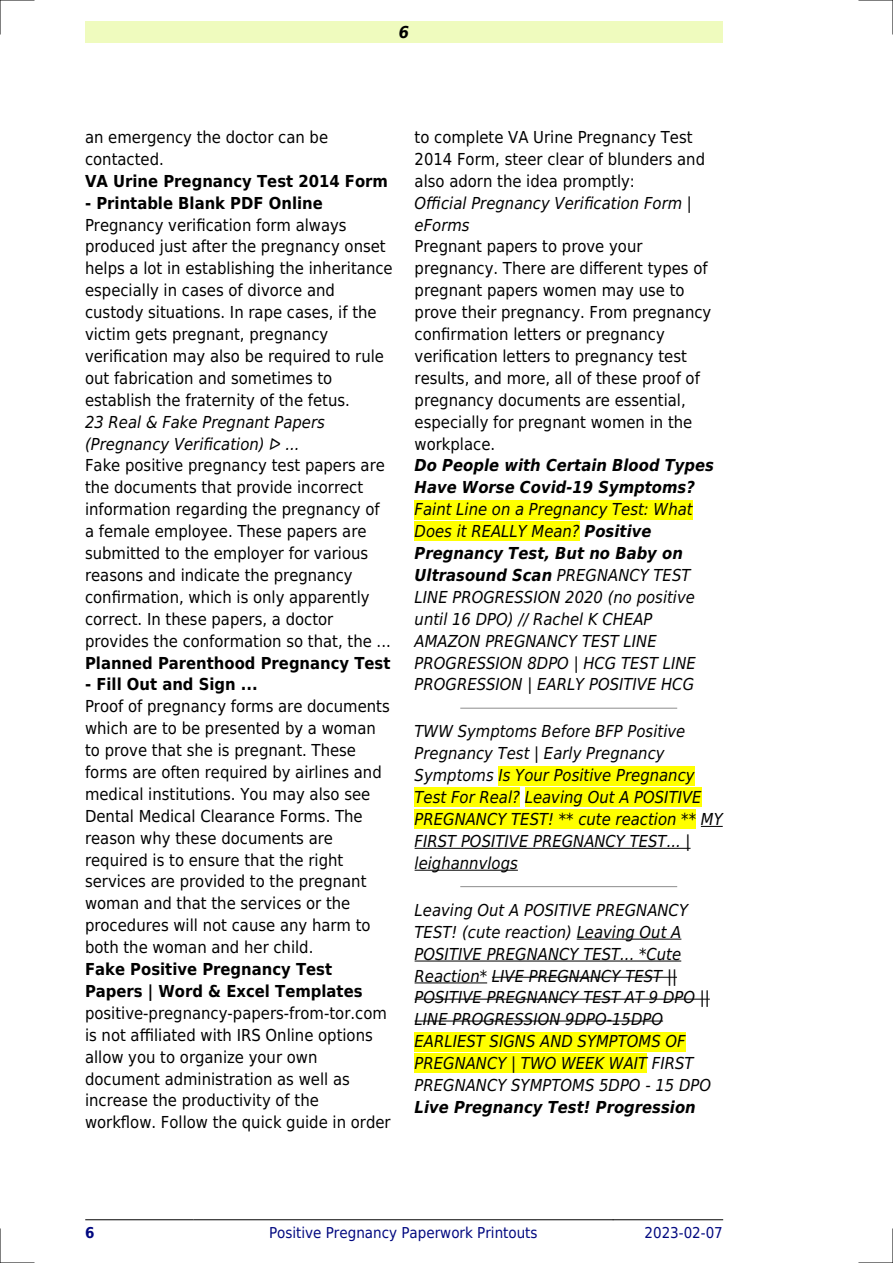
<style>
.page{position:relative;width:893px;height:1263px;background:#fff}
.page>*{position:absolute;margin:0;border:0;box-sizing:border-box;transform-origin:0 0}
.t1{font:16.5px/21.9px "DejaVu Sans Condensed";color:#000}
.t2{font:italic 16.5px/21.9px "DejaVu Sans Condensed";color:#000}
.t3{font:700 16.5px/21.9px "DejaVu Sans Condensed";color:#000}
.t4{font:italic 700 16.5px/21.9px "DejaVu Sans Condensed";color:#000}
.t5{font:15px "DejaVu Sans Condensed";color:#000880}
.t6{font:700 15px "DejaVu Sans Condensed";color:#000880}
.s1{font-weight:700}
</style>
<div class="page">
<div style="left:85px;top:21px;width:638px;height:22px;background:#effbbe"></div>
<hr style="left:85px;top:1219px;width:108px;height:1px;background:#000">
<hr style="left:194px;top:1219px;width:419px;height:1px;background:#000">
<hr style="left:613px;top:1219px;width:110px;height:1px;background:#000">
<div style="left:415px;top:500px;width:278px;height:19px;background:#ff0"></div>
<div style="left:415px;top:522px;width:165px;height:19px;background:#ff0"></div>
<hr style="left:461px;top:708px;width:216px;height:1px;background:#999">
<div style="left:498px;top:766px;width:197px;height:19px;background:#ff0"></div>
<div style="left:415px;top:788px;width:105px;height:19px;background:#ff0"></div>
<div style="left:525px;top:788px;width:177px;height:19px;background:#ff0"></div>
<div style="left:415px;top:810px;width:281px;height:19px;background:#ff0"></div>
<svg style="left:701px;top:826px;width:22px;height:1px"></svg>
<hr style="left:415px;top:848px;width:275px;height:1px;background:#000">
<hr style="left:415px;top:870px;width:103px;height:1px;background:#000">
<hr style="left:461px;top:886px;width:216px;height:1px;background:#999">
<hr style="left:577px;top:939px;width:104px;height:1px;background:#000">
<hr style="left:415px;top:961px;width:266px;height:1px;background:#000">
<hr style="left:415px;top:982px;width:72px;height:1px;background:#000">
<hr style="left:492px;top:977px;width:185px;height:1px;background:#000">
<hr style="left:415px;top:999px;width:295px;height:1px;background:#000">
<hr style="left:415px;top:1021px;width:248px;height:1px;background:#000">
<div style="left:415px;top:1032px;width:271px;height:19px;background:#ff0"></div>
<div style="left:415px;top:1054px;width:232px;height:19px;background:#ff0"></div>
<hr style="left:0;top:0;width:34px;height:1px;background:#000">
<hr style="left:859px;top:0;width:34px;height:1px;background:#000">
<hr style="left:0;top:1262px;width:34px;height:1px;background:#000">
<hr style="left:859px;top:1262px;width:34px;height:1px;background:#000">
<hr style="left:0;top:0;width:1px;height:34px;background:#000">
<hr style="left:0;top:1229px;width:1px;height:34px;background:#000">
<hr style="left:892px;top:0;width:1px;height:34px;background:#000">
<hr style="left:892px;top:1229px;width:1px;height:34px;background:#000">
<p class="t4" style="left:399px;top:21px;width:12px">6</p>
<p class="t1" style="left:85px;top:126px;width:245px">an emergency the doctor can be contacted.</p>
<p class="t3" style="left:85px;top:170px;width:305px">VA Urine Pregnancy Test 2014 Form</p>
<p class="t3" style="left:85px;top:192px;width:239px">- Printable Blank PDF Online</p>
<p class="t1" style="left:85px;top:214px;width:309px">Pregnancy verification form always produced just after the pregnancy onset helps a lot in establishing the inheritance especially in cases of divorce and custody situations. In rape cases, if the victim gets pregnant, pregnancy verification may also be required to rule out fabrication and sometimes to establish the fraternity of the fetus.</p>
<p class="t2" style="left:85px;top:411px;width:241px">23 Real &amp; Fake Pregnant Papers (Pregnancy Verification)</p>
<p class="t2" style="left:285px;top:433px;width:16px">...</p>
<p class="t1" style="left:85px;top:455px;width:307px">Fake positive pregnancy test papers are the documents that provide incorrect information regarding the pregnancy of a female employee. These papers are submitted to the employer for various reasons and indicate the pregnancy confirmation, which is only apparently correct. In these papers, a doctor provides the conformation so that, the ...</p>
<p class="t3" style="left:85px;top:652px;width:307px">Planned Parenthood Pregnancy Test</p>
<p class="t3" style="left:85px;top:674px;width:174px">- Fill Out and Sign ...</p>
<p class="t1" style="left:85px;top:696px;width:306px">Proof of pregnancy forms are documents which are to be presented by a woman to prove that she is pregnant. These forms are often required by airlines and medical institutions. You may also see Dental Medical Clearance Forms. The reason why these documents are required is to ensure that the right services are provided to the pregnant woman and that the services or the procedures will not cause any harm to both the woman and her child.</p>
<p class="t3" style="left:85px;top:958px;width:279px">Fake Positive Pregnancy Test<br>Papers | Word &amp; Excel Templates</p>
<p class="t1" style="left:85px;top:1002px;width:307px">positive-pregnancy-papers-from-tor.com is not affiliated with IRS Online options allow you to organize your own document administration as well as increase the productivity of the workflow. Follow the quick guide in order</p>
<p class="t1" style="left:415px;top:126px;width:292px">to complete VA Urine Pregnancy Test<br>2014 Form, steer clear of blunders and also adorn the idea promptly:</p>
<p class="t2" style="left:415px;top:192px;width:279px">Official Pregnancy Verification Form | eForms</p>
<p class="t1" style="left:415px;top:236px;width:298px">Pregnant papers to prove your pregnancy. There are different types of pregnant papers women may use to prove their pregnancy. From pregnancy confirmation letters or pregnancy verification letters to pregnancy test results, and more, all of these proof of pregnancy documents are essential, especially for pregnant women in the workplace.</p>
<p class="t4" style="left:415px;top:455px;width:301px">Do People with Certain Blood Types<br>Have Worse Covid-19 Symptoms?</p>
<p class="t2" style="left:415px;top:498px;width:283px">Faint Line on a Pregnancy Test: What<br>Does it REALLY Mean? <span class="s1">Positive<br>Pregnancy Test, But no Baby on<br>Ultrasound Scan</span> PREGNANCY TEST<br>LINE PROGRESSION 2020 (no positive until 16 DPO) // Rachel K CHEAP<br>AMAZON PREGNANCY TEST LINE<br>PROGRESSION 8DPO | HCG TEST LINE<br>PROGRESSION | EARLY POSITIVE HCG</p>
<p class="t2" style="left:415px;top:721px;width:310px">TWW Symptoms Before BFP Positive<br>Pregnancy Test | Early Pregnancy<br>Symptoms Is Your Positive Pregnancy<br>Test For Real? Leaving Out A POSITIVE<br>PREGNANCY TEST! ** cute reaction ** MY<br>FIRST POSITIVE PREGNANCY TEST... | leighannvlogs</p>
<p class="t2" style="left:415px;top:899px;width:298px">Leaving Out A POSITIVE PREGNANCY<br>TEST! (cute reaction) Leaving Out A<br>POSITIVE PREGNANCY TEST... *Cute<br>Reaction* LIVE PREGNANCY TEST ||<br>POSITIVE PREGNANCY TEST AT 9 DPO ||<br>LINE PROGRESSION 9DPO-15DPO<br>EARLIEST SIGNS AND SYMPTOMS OF<br>PREGNANCY | TWO WEEK WAIT FIRST<br>PREGNANCY SYMPTOMS 5DPO - 15 DPO</p>
<p class="t4" style="left:415px;top:1096px;width:283px">Live Pregnancy Test! Progression</p>
<p class="t6" style="left:85px;top:1224px;width:11px">6</p>
<p class="t5" style="left:269px;top:1224px;width:270px">Positive Pregnancy Paperwork Printouts</p>
<p class="t5" style="left:644px;top:1224px;width:80px">2023-02-07</p>
</div>
